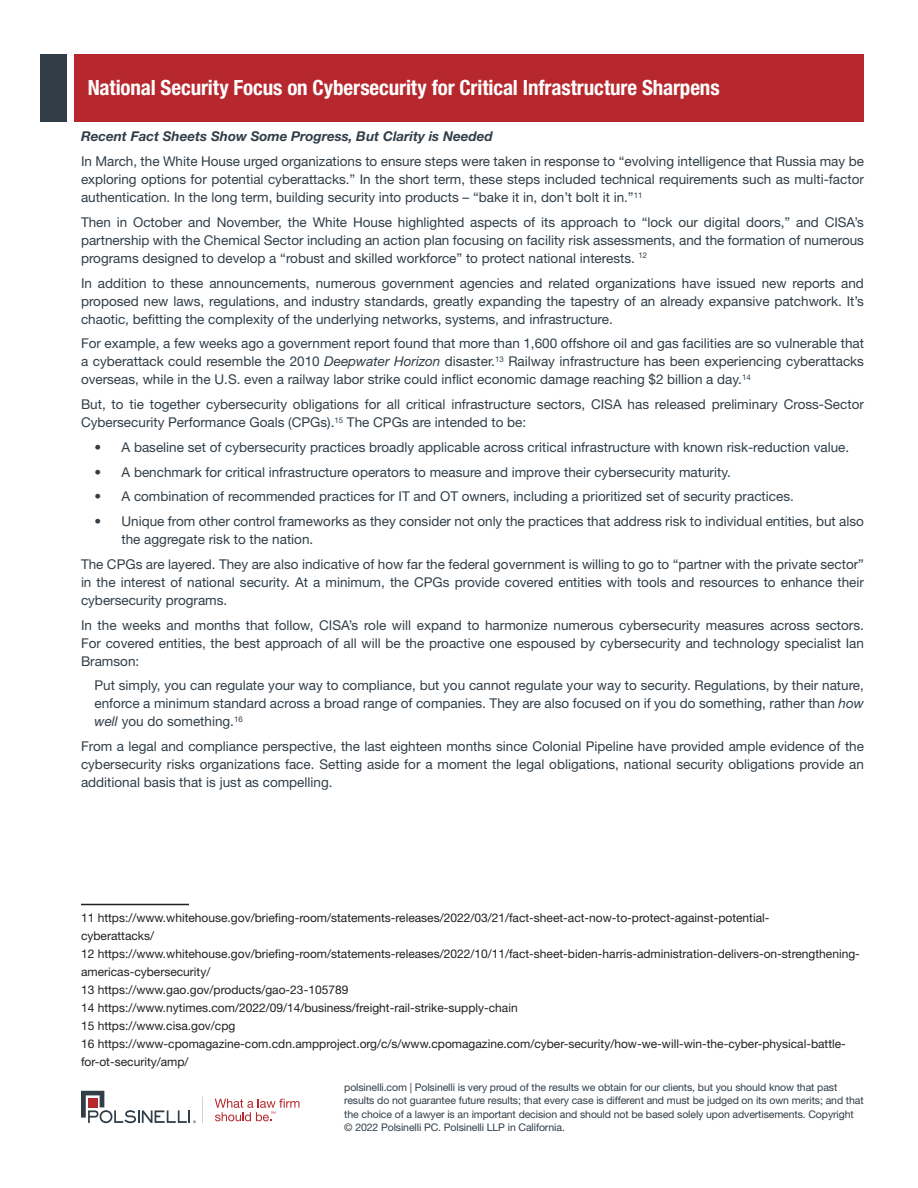
<style>
.page{position:relative;width:918px;height:1188px;background:#fff}
.page>*{position:absolute;margin:0;border:0;box-sizing:border-box;transform-origin:0 0}
.Title_Bar{font:700 condensed 21px "Helvetica Neue LT Std";letter-spacing:-.005em;color:#fff}
.Body_Text{font:13.5px/18px "Helvetica Neue LT Std";color:#313e48;text-align:justify}
.Body_Text-2{font:italic 700 13.5px "Helvetica Neue LT Std";color:#313e48}
.t1{font:12px/18px "Helvetica Neue LT Std";color:#231f20}
.Disclaimer{font:10.5px/13.5px "Helvetica Neue LT Std";letter-spacing:-.01em;color:#313e48}
.s1{font-style:italic}
</style>
<div class="page">
<div style="left:74px;top:54px;width:790px;height:68px;background:#b6282d"></div>
<div style="left:40px;top:54px;width:28px;height:68px;background:#313e48"></div>
<svg style="left:81px;top:1091px;width:115px;height:32px"></svg>
<svg style="left:202px;top:1097px;width:1px;height:26px"></svg>
<svg style="left:215px;top:1099px;width:84px;height:22px"></svg>
<hr style="left:81px;top:904px;width:108px;height:1px;background:#231f20">
<p class="Title_Bar" style="left:88px;top:75px;width:633px">National Security Focus on Cybersecurity for Critical Infrastructure Sharpens</p>
<p class="Body_Text-2" style="left:81px;top:128px;width:413px">Recent Fact Sheets Show Some Progress, But Clarity is Needed</p>
<p class="Body_Text" style="left:81px;top:152px;width:784px">In March, the White House urged organizations to ensure steps were taken in response to “evolving intelligence that Russia may be exploring options for potential cyberattacks.” In the short term, these steps included technical requirements such as multi-factor authentication. In the long term, building security into products – “bake it in, don’t bolt it in.”<sup>11</sup></p>
<p class="Body_Text" style="left:81px;top:213px;width:785px">Then in October and November, the White House highlighted aspects of its approach to “lock our digital doors,” and CISA’s partnership with the Chemical Sector including an action plan focusing on facility risk assessments, and the formation of numerous programs designed to develop a “robust and skilled workforce” to protect national interests. <sup>12</sup></p>
<p class="Body_Text" style="left:81px;top:274px;width:784px">In addition to these announcements, numerous government agencies and related organizations have issued new reports and proposed new laws, regulations, and industry standards, greatly expanding the tapestry of an already expansive patchwork. It’s chaotic, befitting the complexity of the underlying networks, systems, and infrastructure.</p>
<p class="Body_Text" style="left:81px;top:334px;width:785px">For example, a few weeks ago a government report found that more than 1,600 offshore oil and gas facilities are so vulnerable that a cyberattack could resemble the 2010 <span class="s1">Deepwater Horizon</span> disaster.<sup>13</sup> Railway infrastructure has been experiencing cyberattacks overseas, while in the U.S. even a railway labor strike could inflict economic damage reaching $2 billion a day.<sup>14</sup></p>
<p class="Body_Text" style="left:81px;top:395px;width:784px">But, to tie together cybersecurity obligations for all critical infrastructure sectors, CISA has released preliminary Cross-Sector<br>Cybersecurity Performance Goals (CPGs).<sup>15</sup> The CPGs are intended to be:</p>
<p class="Body_Text" style="left:94px;top:438px;width:756px">• A baseline set of cybersecurity practices broadly applicable across critical infrastructure with known risk-reduction value.</p>
<p class="Body_Text" style="left:94px;top:463px;width:638px">• A benchmark for critical infrastructure operators to measure and improve their cybersecurity maturity.</p>
<p class="Body_Text" style="left:94px;top:487px;width:701px">• A combination of recommended practices for IT and OT owners, including a prioritized set of security practices.</p>
<p class="Body_Text" style="left:122px;top:512px;width:744px;text-indent:-27px">• Unique from other control frameworks as they consider not only the practices that address risk to individual entities, but also the aggregate risk to the nation.</p>
<p class="Body_Text" style="left:81px;top:555px;width:785px">The CPGs are layered. They are also indicative of how far the federal government is willing to go to “partner with the private sector” in the interest of national security. At a minimum, the CPGs provide covered entities with tools and resources to enhance their cybersecurity programs.</p>
<p class="Body_Text" style="left:81px;top:616px;width:785px">In the weeks and months that follow, CISA’s role will expand to harmonize numerous cybersecurity measures across sectors.<br>For covered entities, the best approach of all will be the proactive one espoused by cybersecurity and technology specialist Ian Bramson:</p>
<p class="Body_Text" style="left:94px;top:676px;width:771px">Put simply, you can regulate your way to compliance, but you cannot regulate your way to security. Regulations, by their nature, enforce a minimum standard across a broad range of companies. They are also focused on if you do something, rather than <span class="s1">how well</span> you do something.<sup>16</sup></p>
<p class="Body_Text" style="left:81px;top:737px;width:785px">From a legal and compliance perspective, the last eighteen months since Colonial Pipeline have provided ample evidence of the cybersecurity risks organizations face. Setting aside for a moment the legal obligations, national security obligations provide an additional basis that is just as compelling.</p>
<p class="t1" style="left:81px;top:909px;width:690px">11 https://www.whitehouse.gov/briefing-room/statements-releases/2022/03/21/fact-sheet-act-now-to-protect-against-potential&shy;cyberattacks/</p>
<p class="t1" style="left:81px;top:945px;width:780px">12 https://www.whitehouse.gov/briefing-room/statements-releases/2022/10/11/fact-sheet-biden-harris-administration-delivers-on-strengthening&shy;americas-cybersecurity/</p>
<p class="t1" style="left:81px;top:981px;width:269px">13 https://www.gao.gov/products/gao-23-105789</p>
<p class="t1" style="left:81px;top:999px;width:438px">14 https://www.nytimes.com/2022/09/14/business/freight-rail-strike-supply-chain</p>
<p class="t1" style="left:81px;top:1017px;width:156px">15 https://www.cisa.gov/cpg</p>
<p class="t1" style="left:81px;top:1035px;width:766px">16 https://www-cpomagazine-com.cdn.ampproject.org/c/s/www.cpomagazine.com/cyber-security/how-we-will-win-the-cyber-physical-battle&shy;for-ot-security/amp/</p>
<p class="Disclaimer" style="left:344px;top:1080px;width:521px">polsinelli.com | Polsinelli is very proud of the results we obtain for our clients, but you should know that past results do not guarantee future results; that every case is different and must be judged on its own merits; and that the choice of a lawyer is an important decision and should not be based solely upon advertisements. Copyright © 2022 Polsinelli PC. Polsinelli LLP in California.</p>
</div>
